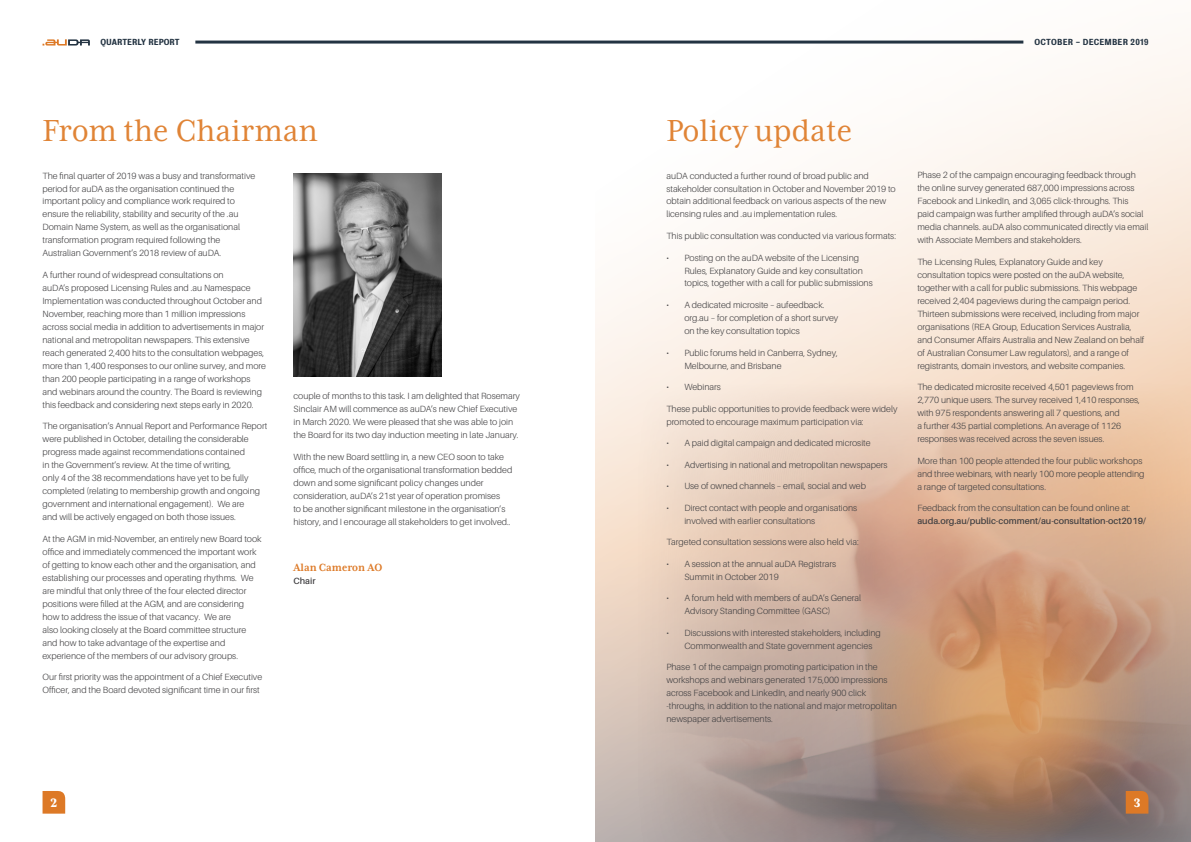
<style>
.page{position:relative;width:1191px;height:842px;background:#fff}
.page>*{position:absolute;margin:0;border:0;box-sizing:border-box;transform-origin:0 0}
.t1{font:35px "Mrs Eaves XL Serif Nar OT";color:#e08436}
.t2{font:800 14px "Mrs Eaves XL Serif Nar OT";color:#fff}
.t3{font:700 12px "Mrs Eaves XL Serif Nar OT";color:#dd7926}
.t4{font:300 9px/13px "Aileron";color:#414042}
.t5{font:600 9px "Aileron";color:#414042}
.t6{font:500 8px "Bureau Grot";letter-spacing:.02em;color:#233342}
.t7{font:500 8px "Bureau Grot";color:#233342}
</style>
<div class="page">
<svg style="left:595px;top:40px;width:596px;height:802px"></svg>
<svg style="left:854px;top:558px;width:294px;height:284px;background:#ae8976"></svg>
<svg style="left:921px;top:628px;width:185px;height:185px;background:#c38e64"></svg>
<hr style="left:195px;top:41px;width:828px;height:3px;background:#233342">
<svg style="left:43px;top:39px;width:47px;height:7px"></svg>
<svg style="left:43px;top:791px;width:22px;height:23px"></svg>
<svg style="left:1125px;top:791px;width:23px;height:23px"></svg>
<img style="left:293px;top:173px;width:148px;height:203px">
<p class="t7" style="left:100px;top:38px;width:81px">QUARTERLY REPORT</p>
<h1 class="t1" style="left:43px;top:113px;width:277px">From the Chairman</h1>
<p class="t4" style="left:43px;top:169px;width:214px">The final quarter of 2019 was a busy and transformative period for auDA as the organisation continued the important policy and compliance work required to ensure the reliability, stability and security of the .au Domain Name System, as well as the organisational transformation program required following the Australian Government’s 2018 review of auDA.</p>
<p class="t4" style="left:43px;top:268px;width:225px">A further round of widespread consultations on<br>auDA’s proposed Licensing Rules and .au Namespace Implementation was conducted throughout October and November, reaching more than 1 million impressions across social media in addition to advertisements in major national and metropolitan newspapers. This extensive reach generated 2,400 hits to the consultation webpages, more than 1,400 responses to our online survey, and more than 200 people participating in a range of workshops and webinars around the country. The Board is reviewing this feedback and considering next steps early in 2020.</p>
<p class="t4" style="left:43px;top:420px;width:226px">The organisation’s Annual Report and Performance Report were published in October, detailing the considerable progress made against recommendations contained<br>in the Government’s review. At the time of writing,<br>only 4 of the 38 recommendations have yet to be fully completed (relating to membership growth and ongoing government and international engagement). We are<br>and will be actively engaged on both those issues.</p>
<p class="t4" style="left:43px;top:532px;width:221px">At the AGM in mid-November, an entirely new Board took office and immediately commenced the important work of getting to know each other and the organisation, and establishing our processes and operating rhythms. We are mindful that only three of the four elected director positions were filled at the AGM, and are considering how to address the issue of that vacancy. We are<br>also looking closely at the Board committee structure and how to take advantage of the expertise and experience of the members of our advisory groups.</p>
<p class="t4" style="left:43px;top:671px;width:221px">Our first priority was the appointment of a Chief Executive<br>Officer, and the Board devoted significant time in our first</p>
<p class="t4" style="left:293px;top:390px;width:228px">couple of months to this task. I am delighted that Rosemary Sinclair AM will commence as auDA’s new Chief Executive in March 2020. We were pleased that she was able to join the Board for its two day induction meeting in late January.</p>
<p class="t4" style="left:293px;top:450px;width:220px">With the new Board settling in, a new CEO soon to take office, much of the organisational transformation bedded down and some significant policy changes under consideration, auDA’s 21st year of operation promises<br>to be another significant milestone in the organisation’s history, and I encourage all stakeholders to get involved..</p>
<h3 class="t3" style="left:293px;top:561px;width:90px">Alan Cameron AO</h3>
<p class="t5" style="left:293px;top:576px;width:24px">Chair</p>
<p class="t6" style="left:1034px;top:38px;width:115px">OCTOBER - DECEMBER 2019</p>
<h1 class="t1" style="left:666px;top:113px;width:187px">Policy update</h1>
<p class="t4" style="left:666px;top:169px;width:231px">auDA conducted a further round of broad public and stakeholder consultation in October and November 2019 to obtain additional feedback on various aspects of the new licensing rules and .au implementation rules.</p>
<p class="t4" style="left:666px;top:229px;width:231px">This public consultation was conducted via various formats:</p>
<p class="t4" style="left:684px;top:251px;width:190px;text-indent:-18px">• Posting on the auDA website of the Licensing<br>Rules, Explanatory Guide and key consultation topics, together with a call for public submissions</p>
<p class="t4" style="left:684px;top:298px;width:155px;text-indent:-18px">• A dedicated microsite – aufeedback. org.au – for completion of a short survey on the key consultation topics</p>
<p class="t4" style="left:684px;top:346px;width:155px;text-indent:-18px">• Public forums held in Canberra, Sydney,<br>Melbourne, and Brisbane</p>
<p class="t4" style="left:666px;top:380px;width:56px">• Webinars</p>
<p class="t4" style="left:666px;top:402px;width:232px">These public opportunities to provide feedback were widely promoted to encourage maximum participation via:</p>
<p class="t4" style="left:666px;top:436px;width:206px">• A paid digital campaign and dedicated microsite</p>
<p class="t4" style="left:666px;top:458px;width:223px">• Advertising in national and metropolitan newspapers</p>
<p class="t4" style="left:666px;top:479px;width:201px">• Use of owned channels – email, social and web</p>
<p class="t4" style="left:684px;top:501px;width:174px;text-indent:-18px">• Direct contact with people and organisations involved with earlier consultations</p>
<p class="t4" style="left:666px;top:535px;width:194px">Targeted consultation sessions were also held via:</p>
<p class="t4" style="left:684px;top:557px;width:153px;text-indent:-18px">• A session at the annual auDA Registrars<br>Summit in October 2019</p>
<p class="t4" style="left:684px;top:591px;width:178px;text-indent:-18px">• A forum held with members of auDA’s General<br>Advisory Standing Committee (GASC)</p>
<p class="t4" style="left:684px;top:626px;width:198px;text-indent:-18px">• Discussions with interested stakeholders, including<br>Commonwealth and State government agencies</p>
<p class="t4" style="left:666px;top:660px;width:232px">Phase 1 of the campaign promoting participation in the workshops and webinars generated 175,000 impressions across Facebook and LinkedIn, and nearly 900 click -throughs, in addition to the national and major metropolitan newspaper advertisements.</p>
<p class="t4" style="left:917px;top:169px;width:233px">Phase 2 of the campaign encouraging feedback through the online survey generated 687,000 impressions across Facebook and LinkedIn, and 3,065 click-throughs. This<br>paid campaign was further amplified through auDA’s social media channels. auDA also communicated directly via email with Associate Members and stakeholders.</p>
<p class="t4" style="left:917px;top:255px;width:228px">The Licensing Rules, Explanatory Guide and key consultation topics were posted on the auDA website, together with a call for public submissions. This webpage received 2,404 pageviews during the campaign period.<br>Thirteen submissions were received, including from major organisations (REA Group, Education Services Australia, and Consumer Affairs Australia and New Zealand on behalf of Australian Consumer Law regulators), and a range of registrants, domain investors, and website companies.</p>
<p class="t4" style="left:917px;top:381px;width:224px">The dedicated microsite received 4,501 pageviews from 2,770 unique users. The survey received 1,410 responses, with 975 respondents answering all 7 questions, and<br>a further 435 partial completions. An average of 1126 responses was received across the seven issues.</p>
<p class="t4" style="left:917px;top:454px;width:229px">More than 100 people attended the four public workshops and three webinars, with nearly 100 more people attending a range of targeted consultations.</p>
<p class="t4" style="left:917px;top:502px;width:214px">Feedback from the consultation can be found online at:</p>
<p class="t5" style="left:917px;top:516px;width:230px">auda.org.au/public-comment/au-consultation-oct2019/</p>
<h2 class="t2" style="left:50px;top:795px;width:8px">2</h2>
<h2 class="t2" style="left:1133px;top:795px;width:8px">3</h2>
</div>
